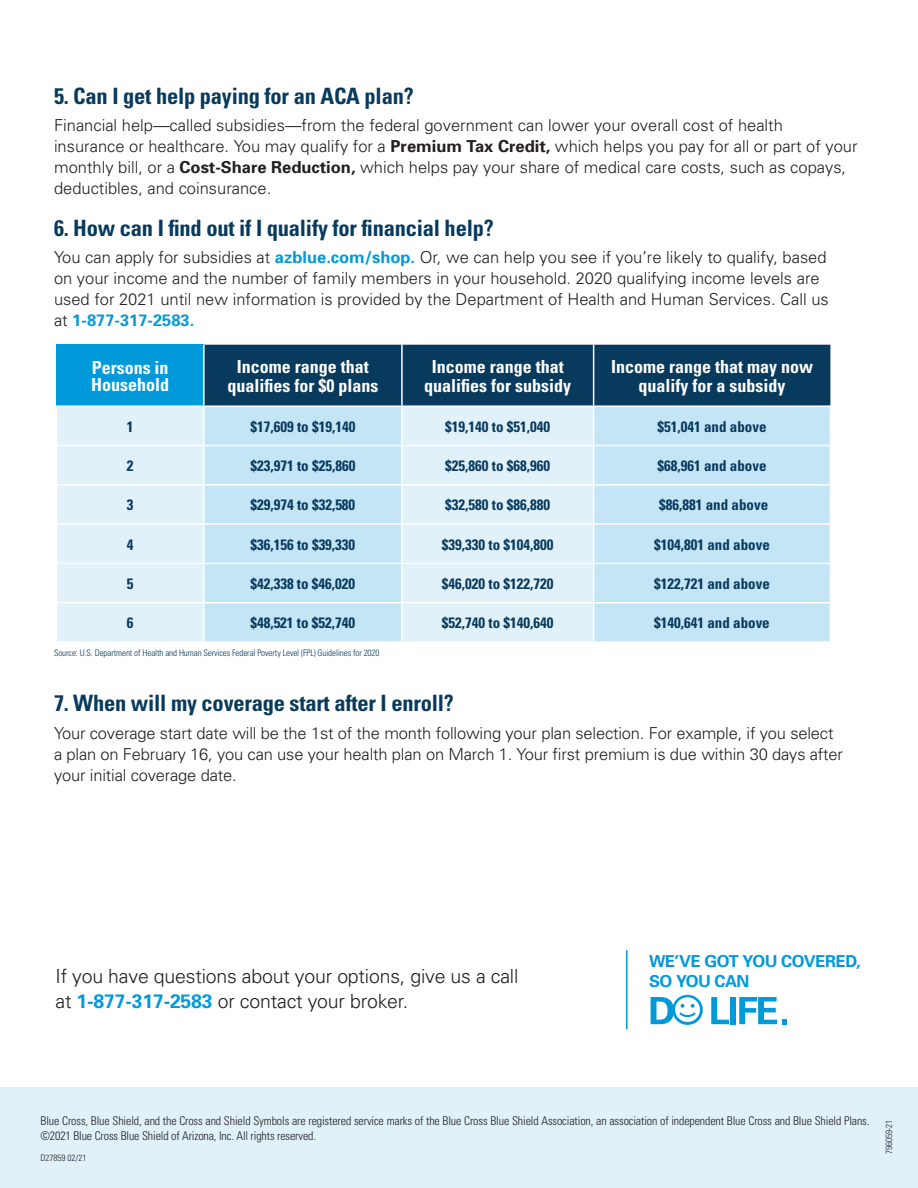
<style>
.page{position:relative;width:918px;height:1188px;background:#fff}
.page>*{position:absolute;margin:0;border:0;box-sizing:border-box;transform-origin:0 0}
.t1{font:700 condensed 22.5px "Univers";letter-spacing:-.01em;color:#083a5e}
.t2{font:300 19.5px/25.5px "Univers";letter-spacing:-.01em;color:#231f20}
.t3{font:700 condensed 18px/19.5px "Univers";color:#fff;text-align:center}
.t4{font:300 16.5px/21px "Univers";color:#231f20}
.t5{font:700 16.5px/19.5px "Univers";letter-spacing:-.03em;color:#009ada}
.t6{font:700 condensed 15px "Univers";color:#083a5e}
.t7{font:300 condensed 12px/15px "Univers";letter-spacing:-.01em;color:#231f20}
.t8{font:300 condensed 9px "Univers";letter-spacing:-.01em;color:#083a5e}
.t9{font:300 condensed 9px "Univers";color:#231f20}
.s1{font-weight:700}
.s2{font-weight:700;color:#009ada}
</style>
<div class="page">
<div style="left:0;top:1087px;width:918px;height:101px;background:#e0f1f9"></div>
<svg style="left:711px;top:997px;width:18px;height:27px"></svg>
<div style="left:730px;top:997px;width:6px;height:27px;background:#009ada"></div>
<svg style="left:739px;top:997px;width:48px;height:27px"></svg>
<svg style="left:651px;top:995px;width:52px;height:30px"></svg>
<hr style="left:626px;top:950px;width:2px;height:79px;background:#009ada">
<div style="left:56px;top:345px;width:148px;height:61px;background:#009ada"></div>
<div style="left:205px;top:345px;width:625px;height:60px;background:#083a5e"></div>
<div style="left:57px;top:407px;width:146px;height:234px;background:#e0f1f9"></div>
<svg style="left:205px;top:407px;width:625px;height:234px;background:#cce8f6"></svg>
<hr style="left:203px;top:345px;width:2px;height:60px;background:#fff">
<hr style="left:401px;top:345px;width:2px;height:60px;background:#fff">
<hr style="left:593px;top:345px;width:1px;height:60px;background:#fff">
<hr style="left:56px;top:405px;width:148px;height:2px;background:#fff">
<hr style="left:401px;top:407px;width:2px;height:38px;background:#fff">
<hr style="left:593px;top:407px;width:1px;height:38px;background:#fff">
<hr style="left:56px;top:445px;width:148px;height:1px;background:#fff">
<hr style="left:204px;top:445px;width:198px;height:1px;background:#fff">
<hr style="left:402px;top:445px;width:192px;height:1px;background:#fff">
<hr style="left:401px;top:446px;width:2px;height:38px;background:#fff">
<hr style="left:594px;top:445px;width:237px;height:1px;background:#fff">
<hr style="left:593px;top:446px;width:1px;height:38px;background:#fff">
<hr style="left:56px;top:484px;width:148px;height:2px;background:#fff">
<hr style="left:204px;top:484px;width:198px;height:2px;background:#fff">
<hr style="left:402px;top:484px;width:192px;height:2px;background:#fff">
<hr style="left:401px;top:486px;width:2px;height:37px;background:#fff">
<hr style="left:594px;top:484px;width:237px;height:2px;background:#fff">
<hr style="left:593px;top:486px;width:1px;height:37px;background:#fff">
<hr style="left:56px;top:523px;width:148px;height:2px;background:#fff">
<hr style="left:204px;top:523px;width:198px;height:2px;background:#fff">
<hr style="left:402px;top:523px;width:192px;height:2px;background:#fff">
<hr style="left:401px;top:525px;width:2px;height:38px;background:#fff">
<hr style="left:594px;top:523px;width:237px;height:2px;background:#fff">
<hr style="left:593px;top:525px;width:1px;height:38px;background:#fff">
<hr style="left:56px;top:563px;width:148px;height:1px;background:#fff">
<hr style="left:204px;top:563px;width:198px;height:1px;background:#fff">
<hr style="left:402px;top:563px;width:192px;height:1px;background:#fff">
<hr style="left:401px;top:564px;width:2px;height:38px;background:#fff">
<hr style="left:594px;top:563px;width:237px;height:1px;background:#fff">
<hr style="left:593px;top:564px;width:1px;height:38px;background:#fff">
<hr style="left:56px;top:602px;width:148px;height:1px;background:#fff">
<hr style="left:204px;top:602px;width:198px;height:1px;background:#fff">
<hr style="left:402px;top:602px;width:192px;height:1px;background:#fff">
<hr style="left:401px;top:603px;width:2px;height:38px;background:#fff">
<hr style="left:594px;top:602px;width:237px;height:1px;background:#fff">
<hr style="left:593px;top:603px;width:1px;height:38px;background:#fff">
<h1 class="t1" style="left:54px;top:82px;width:361px">5. Can I get help paying for an ACA plan?</h1>
<p class="t4" style="left:54px;top:114px;width:805px">Financial help—called subsidies—from the federal government can lower your overall cost of health insurance or healthcare. You may qualify for a <span class="s1">Premium Tax Credit,</span> which helps you pay for all or part of your monthly bill, or a <span class="s1">Cost-Share Reduction,</span> which helps pay your share of medical care costs, such as copays, deductibles, and coinsurance.</p>
<h1 class="t1" style="left:54px;top:214px;width:441px">6. How can I find out if I qualify for financial help?</h1>
<p class="t4" style="left:54px;top:246px;width:776px">You can apply for subsidies at <span class="s2">azblue.com/shop.</span> Or, we can help you see if you’re likely to qualify, based on your income and the number of family members in your household. 2020 qualifying income levels are used for 2021 until new information is provided by the Department of Health and Human Services. Call us at <span class="s2">1-877-317-2583.</span></p>
<p class="t3" style="left:91px;top:358px;width:79px;line-height:17.2px;text-align:left">Persons in<br>Household</p>
<p class="t3" style="left:227px;top:356px;width:152px">Income range that qualifies for $0 plans</p>
<p class="t3" style="left:424px;top:356px;width:148px">Income range that qualifies for subsidy</p>
<p class="t3" style="left:611px;top:356px;width:203px">Income range that may now qualify for a subsidy</p>
<p class="t6" style="left:127px;top:417px;width:8px">1</p>
<p class="t6" style="left:250px;top:417px;width:106px">$17,609 to $19,140</p>
<p class="t6" style="left:445px;top:417px;width:106px">$19,140 to $51,040</p>
<p class="t6" style="left:657px;top:417px;width:111px">$51,041 and above</p>
<p class="t6" style="left:127px;top:456px;width:8px">2</p>
<p class="t6" style="left:250px;top:456px;width:106px">$23,971 to $25,860</p>
<p class="t6" style="left:445px;top:456px;width:106px">$25,860 to $68,960</p>
<p class="t6" style="left:657px;top:456px;width:111px">$68,961 and above</p>
<p class="t6" style="left:127px;top:496px;width:8px">3</p>
<p class="t6" style="left:250px;top:496px;width:106px">$29,974 to $32,580</p>
<p class="t6" style="left:445px;top:496px;width:106px">$32,580 to $86,880</p>
<p class="t6" style="left:659px;top:496px;width:111px">$86,881 and above</p>
<p class="t6" style="left:127px;top:535px;width:8px">4</p>
<p class="t6" style="left:250px;top:535px;width:106px">$36,156 to $39,330</p>
<p class="t6" style="left:442px;top:535px;width:113px">$39,330 to $104,800</p>
<p class="t6" style="left:654px;top:535px;width:117px">$104,801 and above</p>
<p class="t6" style="left:127px;top:574px;width:8px">5</p>
<p class="t6" style="left:250px;top:574px;width:106px">$42,338 to $46,020</p>
<p class="t6" style="left:442px;top:574px;width:113px">$46,020 to $122,720</p>
<p class="t6" style="left:654px;top:574px;width:117px">$122,721 and above</p>
<p class="t6" style="left:127px;top:614px;width:8px">6</p>
<p class="t6" style="left:250px;top:614px;width:106px">$48,521 to $52,740</p>
<p class="t6" style="left:442px;top:614px;width:113px">$52,740 to $140,640</p>
<p class="t6" style="left:654px;top:614px;width:117px">$140,641 and above</p>
<p class="t8" style="left:54px;top:647px;width:327px">Source: U.S. Department of Health and Human Services Federal Poverty Level (FPL) Guidelines for 2020</p>
<h1 class="t1" style="left:54px;top:689px;width:401px">7. When will my coverage start after I enroll?</h1>
<p class="t4" style="left:54px;top:722px;width:791px">Your coverage start date will be the 1st of the month following your plan selection. For example, if you select a plan on February 16, you can use your health plan on March 1. Your first premium is due within 30 days after your initial coverage date.</p>
<p class="t2" style="left:56px;top:963px;width:464px">If you have questions about your options, give us a call at <span class="s2">1-877-317-2583</span> or contact your broker.</p>
<p class="t5" style="left:649px;top:951px;width:213px">WE’VE GOT YOU COVERED,<br>SO YOU CAN</p>
<p class="t7" style="left:40px;top:1113px;width:831px">Blue Cross, Blue Shield, and the Cross and Shield Symbols are registered service marks of the Blue Cross Blue Shield Association, an association of independent Blue Cross and Blue Shield Plans. ©2021 Blue Cross Blue Shield of Arizona, Inc. All rights reserved.</p>
<p class="t9" style="left:40px;top:1153px;width:47px">D27859 02/21</p>
<p class="t9" style="left:883px;top:1154px;width:36px;rotate:-90deg">796059-21</p>
</div>
